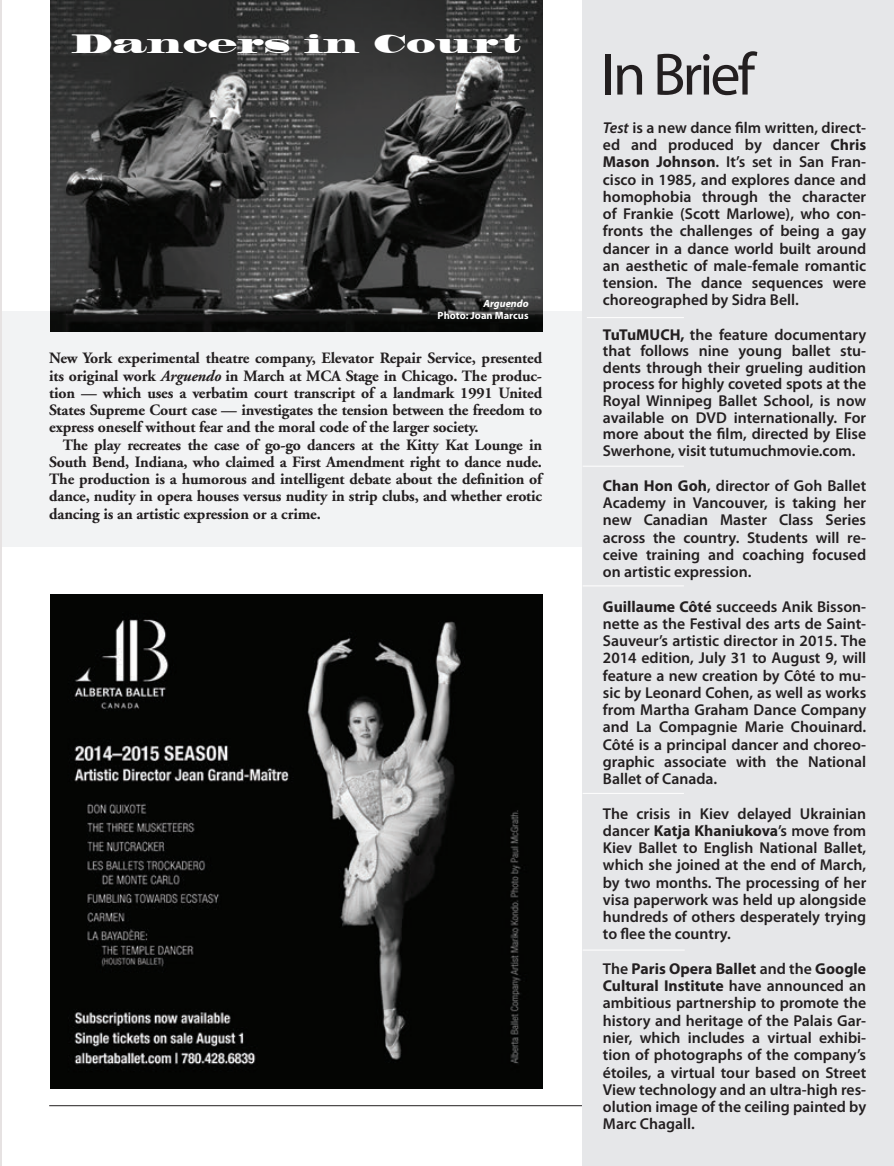
<style>
.page{position:relative;width:894px;height:1166px;background:#fff}
.page>*{position:absolute;margin:0;border:0;box-sizing:border-box;transform-origin:0 0}
.Headline{font:60px "Myriad Pro";letter-spacing:-.05em;color:#231f20}
.Body_Text{font:24.75px "Madrone";color:#fff}
.Body_Text-2{font:600 15.75px/17.2px "Myriad Pro";color:#231f20;text-align:justify}
.Body_Text-3{font:700 15.75px/17.2px "Adobe Garamond";letter-spacing:-.01em;color:#231f20;text-align:justify}
.t1{font:700 10.5px "Myriad Pro";color:#fff}
.t2{font:italic 700 10.5px "Myriad Pro";color:#fff}
.s1{font-style:italic}
.s2{font-weight:700}
</style>
<div class="page">
<hr style="left:49px;top:1105px;width:787px;height:1px;background:#231f20">
<div style="left:2px;top:311px;width:585px;height:235px;background:#f2f3f4"></div>
<hr style="left:0;top:0;width:2px;height:1165px;background:#e6e2e2">
<img style="left:50px;top:595px;width:492px;height:493px">
<div style="left:582px;top:0;width:312px;height:1165px;background:#e6e7e9"></div>
<hr style="left:582px;top:585px;width:102px;height:1px;background:#fff">
<hr style="left:582px;top:466px;width:102px;height:1px;background:#fff">
<hr style="left:582px;top:793px;width:102px;height:1px;background:#fff">
<hr style="left:587px;top:317px;width:97px;height:1px;background:#fff">
<hr style="left:582px;top:949px;width:102px;height:1px;background:#fff">
<img style="left:50px;top:0;width:492px;height:331px">
<p class="Body_Text" style="left:71px;top:29px;width:451px">Dancers in Court</p>
<p class="t2" style="left:483px;top:297px;width:47px">Arguendo</p>
<p class="t1" style="left:437px;top:309px;width:92px">Photo: Joan Marcus</p>
<p class="Body_Text-3" style="left:49px;top:350px;width:494px">New York experimental theatre company, Elevator Repair Service, presented its original work <span class="s1">Arguendo</span> in March at MCA Stage in Chicago. The produc&shy;tion — which uses a verbatim court transcript of a landmark 1991 United States Supreme Court case — investigates the tension between the freedom to express oneself without fear and the moral code of the larger society.</p>
<p class="Body_Text-3" style="left:49px;top:436px;width:494px;text-indent:13px">The play recreates the case of go-go dancers at the Kitty Kat Lounge in South Bend, Indiana, who claimed a First Amendment right to dance nude.<br>The production is a humorous and intelligent debate about the definition of dance, nudity in opera houses versus nudity in strip clubs, and whether erotic dancing is an artistic expression or a crime.</p>
<p class="Headline" style="left:601px;top:37px;width:155px">In Brief</p>
<p class="Body_Text-2" style="left:603px;top:118px;width:265px"><span class="s1">Test</span> is a new dance film written, direct&shy;ed and produced by dancer <span class="s2">Chris Mason Johnson</span>. It’s set in San Fran&shy;cisco in 1985, and explores dance and homophobia through the character of Frankie (Scott Marlowe), who con&shy;fronts the challenges of being a gay dancer in a dance world built around an aesthetic of male-female romantic tension. The dance sequences were choreographed by Sidra Bell.</p>
<p class="Body_Text-2" style="left:603px;top:326px;width:265px;line-height:16.6px"><span class="s2">TuTuMUCH,</span> the feature documentary that follows nine young ballet stu&shy;dents through their grueling audition process for highly coveted spots at the Royal Winnipeg Ballet School, is now available on DVD internationally. For more about the film, directed by Elise Swerhone, visit tutumuchmovie.com.</p>
<p class="Body_Text-2" style="left:603px;top:476px;width:265px"><span class="s2">Chan Hon Goh</span>, director of Goh Ballet Academy in Vancouver, is taking her new Canadian Master Class Series across the country. Students will re&shy;ceive training and coaching focused on artistic expression.</p>
<p class="Body_Text-2" style="left:603px;top:597px;width:265px"><span class="s2">Guillaume Côté</span> succeeds Anik Bisson&shy;nette as the Festival des arts de Saint-Sauveur’s artistic director in 2015. The 2014 edition, July 31 to August 9, will feature a new creation by Côté to mu&shy;sic by Leonard Cohen, as well as works from Martha Graham Dance Company and La Compagnie Marie Chouinard.<br>Côté is a principal dancer and choreo&shy;graphic associate with the National Ballet of Canada.</p>
<p class="Body_Text-2" style="left:603px;top:804px;width:265px">The crisis in Kiev delayed Ukrainian dancer <span class="s2">Katja Khaniukova</span>’s move from Kiev Ballet to English National Ballet, which she joined at the end of March, by two months. The processing of her visa paperwork was held up alongside hundreds of others desperately trying to flee the country.</p>
<p class="Body_Text-2" style="left:603px;top:959px;width:265px">The <span class="s2">Paris Opera Ballet</span> and the <span class="s2">Google Cultural Institute</span> have announced an ambitious partnership to promote the history and heritage of the Palais Gar&shy;nier, which includes a virtual exhibi&shy;tion of photographs of the company’s étoiles, a virtual tour based on Street View technology and an ultra-high res&shy;olution image of the ceiling painted by Marc Chagall.</p>
</div>
